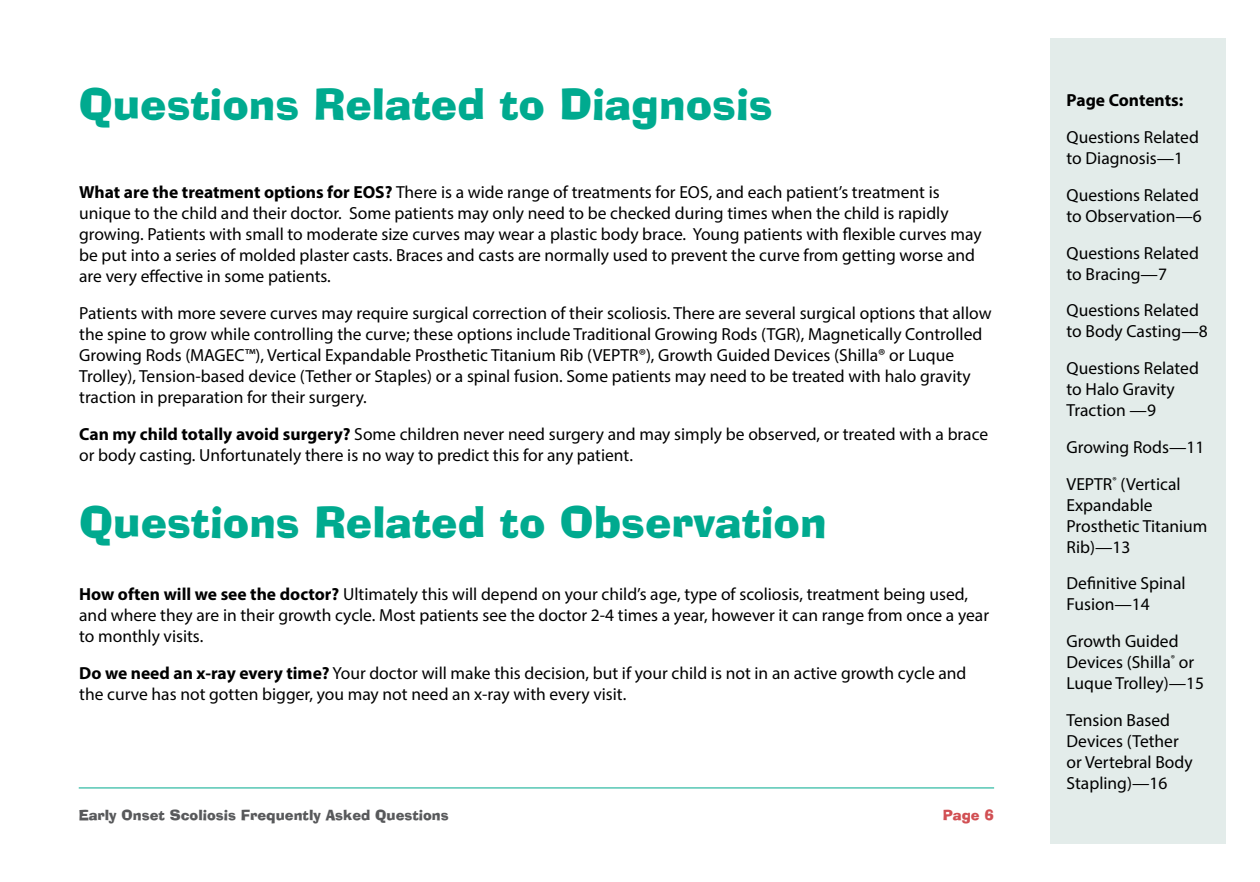
<style>
.page{position:relative;width:1260px;height:882px;background:#fff}
.page>*{position:absolute;margin:0;border:0;box-sizing:border-box;transform-origin:0 0}
.EOS-H1-toc{font:42px "Alor Normal";color:#00aa8f}
.EOS-body{font:17.5px/21px "Myriad Pro";color:#000}
.t1{font:700 17.5px "Myriad Pro";color:#000}
.t2{font:14px "Alor Normal";color:#58595b}
.t3{font:14px "Alor Normal";color:#d14f53}
.s1{font-weight:700}
</style>
<div class="page">
<hr style="left:79px;top:788px;width:915px;height:1px;background:#00aa8f">
<div style="left:1051px;top:38px;width:175px;height:806px;background:#e3ecea"></div>
<h1 class="EOS-H1-toc" style="left:79px;top:67px;width:695px">Questions Related to Diagnosis</h1>
<p class="EOS-body" style="left:79px;top:182px;width:904px"><span class="s1">What are the treatment options for EOS?</span> There is a wide range of treatments for EOS, and each patient’s treatment is unique to the child and their doctor. Some patients may only need to be checked during times when the child is rapidly growing. Patients with small to moderate size curves may wear a plastic body brace. Young patients with flexible curves may be put into a series of molded plaster casts. Braces and casts are normally used to prevent the curve from getting worse and are very effective in some patients.</p>
<p class="EOS-body" style="left:79px;top:302px;width:914px">Patients with more severe curves may require surgical correction of their scoliosis. There are several surgical options that allow the spine to grow while controlling the curve; these options include Traditional Growing Rods (TGR), Magnetically Controlled Growing Rods (MAGEC™), Vertical Expandable Prosthetic Titanium Rib (VEPTR®), Growth Guided Devices (Shilla® or Luque Trolley), Tension-based device (Tether or Staples) or a spinal fusion. Some patients may need to be treated with halo gravity traction in preparation for their surgery.</p>
<p class="EOS-body" style="left:79px;top:423px;width:910px"><span class="s1">Can my child totally avoid surgery?</span> Some children never need surgery and may simply be observed, or treated with a brace or body casting. Unfortunately there is no way to predict this for any patient.</p>
<p class="EOS-H1-toc" style="left:79px;top:485px;width:749px">Questions Related to Observation</p>
<p class="EOS-body" style="left:79px;top:584px;width:911px"><span class="s1">How often will we see the doctor?</span> Ultimately this will depend on your child’s age, type of scoliosis, treatment being used, and where they are in their growth cycle. Most patients see the doctor 2-4 times a year, however it can range from once a year to monthly visits.</p>
<p class="EOS-body" style="left:79px;top:663px;width:889px"><span class="s1">Do we need an x-ray every time?</span> Your doctor will make this decision, but if your child is not in an active growth cycle and the curve has not gotten bigger, you may not need an x-ray with every visit.</p>
<p class="t2" style="left:79px;top:803px;width:371px">Early Onset Scoliosis Frequently Asked Questions</p>
<p class="t3" style="left:943px;top:803px;width:53px">Page 6</p>
<p class="t1" style="left:1067px;top:89px;width:118px">Page Contents:</p>
<p class="EOS-body" style="left:1067px;top:126px;width:134px">Questions Related to Diagnosis—1</p>
<p class="EOS-body" style="left:1067px;top:184px;width:137px">Questions Related to Observation—6</p>
<p class="EOS-body" style="left:1067px;top:242px;width:134px">Questions Related to Bracing—7</p>
<p class="EOS-body" style="left:1067px;top:300px;width:143px">Questions Related to Body Casting—8</p>
<p class="EOS-body" style="left:1067px;top:357px;width:134px">Questions Related to Halo Gravity<br>Traction —9</p>
<p class="EOS-body" style="left:1067px;top:428px;width:139px;line-height:36.8px">Growing Rods—11<br>VEPTR<sup>®</sup> (Vertical</p>
<p class="EOS-body" style="left:1067px;top:494px;width:142px">Expandable<br>Prosthetic Titanium<br>Rib)—13</p>
<p class="EOS-body" style="left:1067px;top:573px;width:121px">Definitive Spinal<br>Fusion—14</p>
<p class="EOS-body" style="left:1067px;top:630px;width:139px">Growth Guided<br>Devices (Shilla<sup>®</sup> or<br>Luque Trolley)—15</p>
<p class="EOS-body" style="left:1067px;top:709px;width:128px">Tension Based<br>Devices (Tether or Vertebral Body<br>Stapling)—16</p>
</div>
